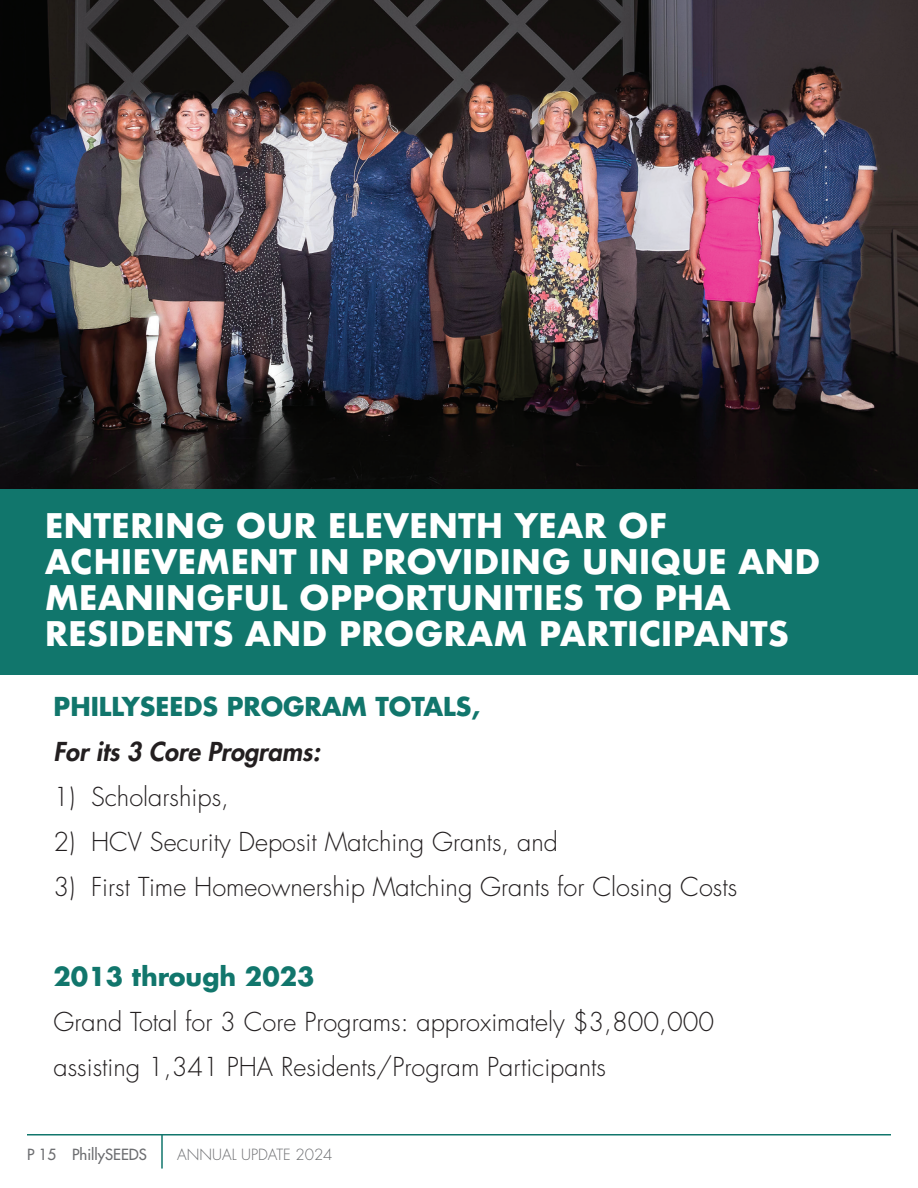
<style>
.page{position:relative;width:918px;height:1188px;background:#fff}
.page>*{position:absolute;margin:0;border:0;box-sizing:border-box;transform-origin:0 0}
.Headline_2024{font:700 33px/36px "Futura";color:#fff}
.t1{font:300 25.35px "Futura Std";color:#231f20}
.t2{font:700 25.35px "Futura Std";color:#11766c}
.t3{font:italic 800 25.35px "Futura Std";color:#231f20}
.t4{font:300 15px "Futura Std";color:#6c6d70}
.t5{font:500 15px "Futura Std";color:#6c6d70}
</style>
<div class="page">
<hr style="left:27px;top:1134px;width:864px;height:2px;background:#11766c">
<hr style="left:161px;top:1135px;width:2px;height:34px;background:#11766c">
<div style="left:0;top:465px;width:918px;height:210px;background:#11766c"></div>
<img style="left:0;top:0;width:918px;height:488px">
<p class="Headline_2024" style="left:45px;top:507px;width:777px">ENTERING OUR ELEVENTH YEAR OF ACHIEVEMENT IN PROVIDING UNIQUE AND MEANINGFUL OPPORTUNITIES TO PHA RESIDENTS AND PROGRAM PARTICIPANTS</p>
<p class="t2" style="left:54px;top:690px;width:428px">PHILLYSEEDS PROGRAM TOTALS,</p>
<p class="t3" style="left:54px;top:736px;width:268px">For its 3 Core Programs:</p>
<p class="t1" style="left:54px;top:782px;width:177px">1) Scholarships,</p>
<p class="t1" style="left:54px;top:827px;width:506px">2) HCV Security Deposit Matching Grants, and</p>
<p class="t1" style="left:54px;top:872px;width:685px">3) First Time Homeownership Matching Grants for Closing Costs</p>
<p class="t2" style="left:54px;top:960px;width:263px">2013 through 2023</p>
<p class="t1" style="left:54px;top:1006px;width:662px">Grand Total for 3 Core Programs: approximately $3,800,000</p>
<p class="t1" style="left:54px;top:1051px;width:554px">assisting 1,341 PHA Residents/Program Participants</p>
<p class="t5" style="left:27px;top:1145px;width:121px">P 15 PhillySEEDS</p>
<p class="t4" style="left:177px;top:1146px;width:157px">ANNUAL UPDATE 2024</p>
</div>
